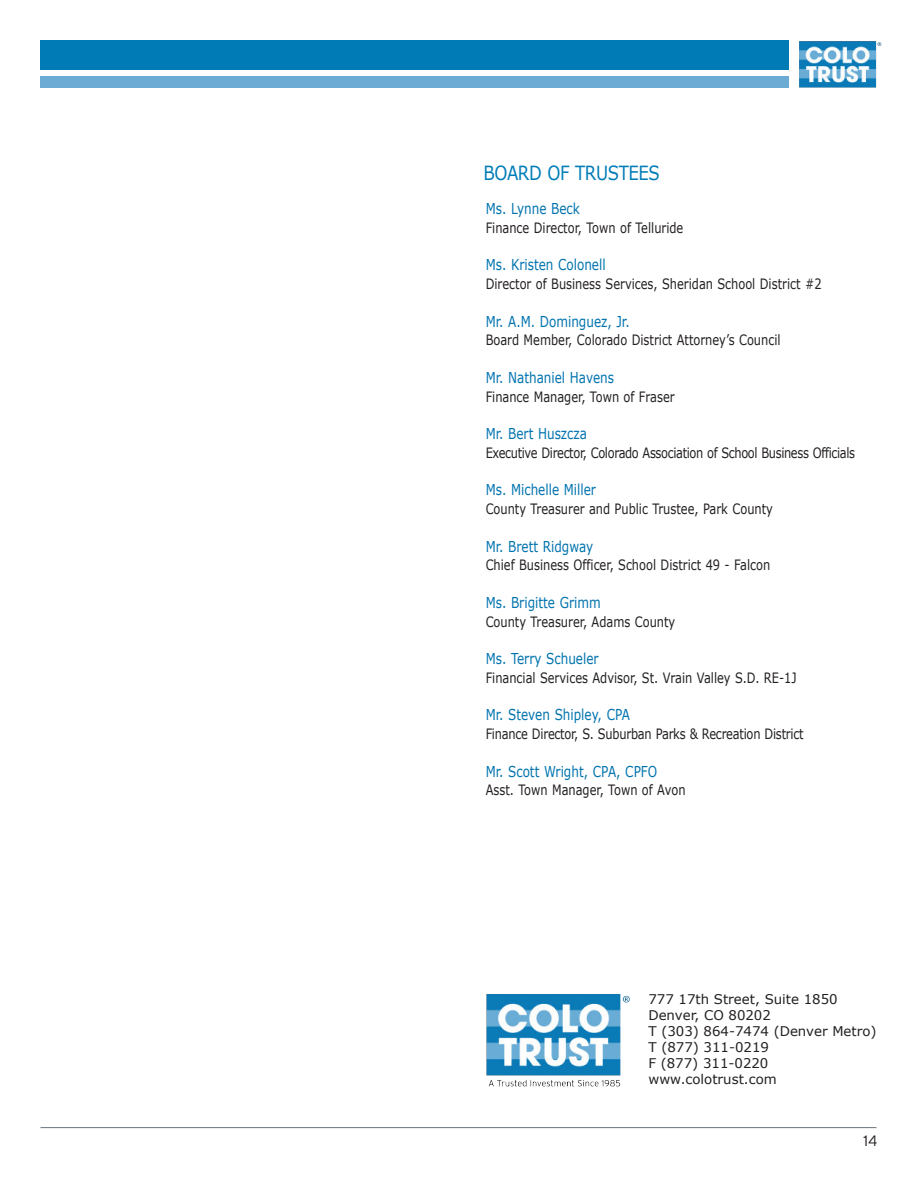
<style>
.page{position:relative;width:918px;height:1188px;background:#fff}
.page>*{position:absolute;margin:0;border:0;box-sizing:border-box;transform-origin:0 0}
.t1{font:19.5px "Verdana";letter-spacing:-.025em;color:#007cb7;scale:.85 1}
.t2{font:15px "Verdana";color:#0073ae;scale:.8 1}
.t3{font:300 15px "Interstate";color:#231f20}
.t4{font:14.25px "Verdana";color:#231f20;scale:.8 1}
.t5{font:14.25px "Verdana";letter-spacing:-.03em;color:#231f20;scale:.8 1}
.t6{font:14.25px "Verdana";letter-spacing:-.02em;color:#231f20;scale:.8 1}
.t7{font:13.35px/16px "Verdana";color:#231f20}
</style>
<div class="page">
<div style="left:40px;top:40px;width:749px;height:30px;background:#007bb6"></div>
<hr style="left:40px;top:1127px;width:836px;height:1px;background:#6a747b">
<div style="left:40px;top:76px;width:749px;height:12px;background:#6cacd4"></div>
<img style="left:799px;top:41px;width:83px;height:47px">
<img style="left:486px;top:994px;width:144px;height:93px">
<h1 class="t1" style="left:483px;top:160px;width:209px">BOARD OF TRUSTEES</h1>
<p class="t2" style="left:486px;top:199px;width:119px">Ms. Lynne Beck</p>
<p class="t4" style="left:486px;top:219px;width:249px">Finance Director, Town of Telluride</p>
<p class="t2" style="left:486px;top:255px;width:152px">Ms. Kristen Colonell</p>
<p class="t4" style="left:486px;top:275px;width:421px">Director of Business Services, Sheridan School District #2</p>
<p class="t2" style="left:486px;top:312px;width:182px">Mr. A.M. Dominguez, Jr.</p>
<p class="t4" style="left:486px;top:331px;width:370px">Board Member, Colorado District Attorney’s Council</p>
<p class="t2" style="left:486px;top:368px;width:162px">Mr. Nathaniel Havens</p>
<p class="t4" style="left:486px;top:387px;width:238px">Finance Manager, Town of Fraser</p>
<p class="t2" style="left:486px;top:424px;width:128px">Mr. Bert Huszcza</p>
<p class="t5" style="left:486px;top:444px;width:463px">Executive Director, Colorado Association of School Business Officials</p>
<p class="t2" style="left:486px;top:480px;width:140px">Ms. Michelle Miller</p>
<p class="t4" style="left:486px;top:500px;width:361px">County Treasurer and Public Trustee, Park County</p>
<p class="t2" style="left:486px;top:537px;width:136px">Mr. Brett Ridgway</p>
<p class="t4" style="left:486px;top:556px;width:357px">Chief Business Officer, School District 49 - Falcon</p>
<p class="t2" style="left:486px;top:593px;width:145px">Ms. Brigitte Grimm</p>
<p class="t4" style="left:486px;top:612px;width:239px">County Treasurer, Adams County</p>
<p class="t2" style="left:486px;top:649px;width:143px">Ms. Terry Schueler</p>
<p class="t4" style="left:486px;top:669px;width:390px">Financial Services Advisor, St. Vrain Valley S.D. RE-1J</p>
<p class="t2" style="left:486px;top:705px;width:182px">Mr. Steven Shipley, CPA</p>
<p class="t6" style="left:486px;top:725px;width:399px">Finance Director, S. Suburban Parks &amp; Recreation District</p>
<p class="t2" style="left:486px;top:762px;width:216px">Mr. Scott Wright, CPA, CPFO</p>
<p class="t4" style="left:486px;top:781px;width:251px">Asst. Town Manager, Town of Avon</p>
<p class="t7" style="left:648px;top:992px;width:230px">777 17th Street, Suite 1850<br>Denver, CO 80202<br>T (303) 864-7474 (Denver Metro)<br>T (877) 311-0219<br>F (877) 311-0220 www.colotrust.com</p>
<p class="t3" style="left:863px;top:1132px;width:16px">14</p>
</div>
